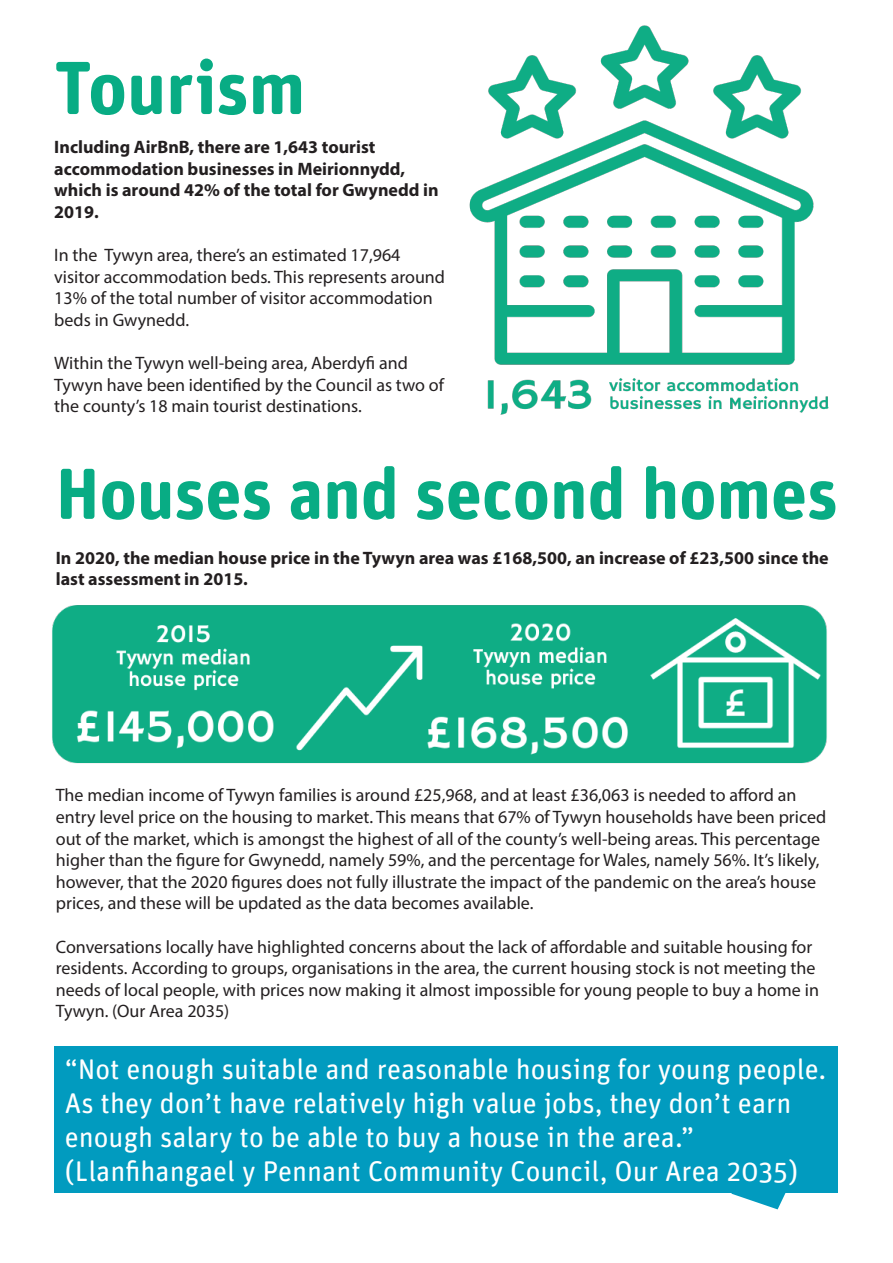
<style>
.page{position:relative;width:893px;height:1263px;background:#fff}
.page>*{position:absolute;margin:0;border:0;box-sizing:border-box;transform-origin:0 0}
.t1{font:700 75px "Unit Rounded Pro";color:#08ac84}
.t2{font:700 72px "Unit Rounded Pro";color:#08ac84}
.t3{font:28.5px/34.2px "Unit Rounded Pro";color:#fff}
.t4{font:18px/21.6px "Myriad Pro";color:#231f20}
.t5{font:700 18px/21.6px "Myriad Pro";color:#231f20}
</style>
<div class="page">
<img style="left:469px;top:25px;width:360px;height:390px">
<img style="left:52px;top:605px;width:775px;height:159px">
<svg style="left:731px;top:1193px;width:55px;height:16px"></svg>
<div style="left:54px;top:1046px;width:784px;height:147px;background:#019bbf"></div>
<p class="t1" style="left:54px;top:34px;width:253px">Tourism</p>
<p class="t5" style="left:54px;top:136px;width:386px">Including AirBnB, there are 1,643 tourist accommodation businesses in Meirionnydd, which is around 42% of the total for Gwynedd in 2019.</p>
<p class="t4" style="left:54px;top:244px;width:392px">In the Tywyn area, there’s an estimated 17,964 visitor accommodation beds. This represents around 13% of the total number of visitor accommodation beds in Gwynedd.</p>
<p class="t4" style="left:54px;top:352px;width:391px">Within the Tywyn well-being area, Aberdyfi and<br>Tywyn have been identified by the Council as two of the county’s 18 main tourist destinations.</p>
<p class="t2" style="left:56px;top:442px;width:784px">Houses and second homes</p>
<p class="t5" style="left:56px;top:546px;width:774px">In 2020, the median house price in the Tywyn area was £168,500, an increase of £23,500 since the last assessment in 2015.</p>
<p class="t4" style="left:56px;top:784px;width:772px">The median income of Tywyn families is around £25,968, and at least £36,063 is needed to afford an entry level price on the housing to market. This means that 67% of Tywyn households have been priced out of the market, which is amongst the highest of all of the county’s well-being areas. This percentage higher than the figure for Gwynedd, namely 59%, and the percentage for Wales, namely 56%. It’s likely, however, that the 2020 figures does not fully illustrate the impact of the pandemic on the area’s house prices, and these will be updated as the data becomes available.</p>
<p class="t4" style="left:56px;top:935px;width:765px">Conversations locally have highlighted concerns about the lack of affordable and suitable housing for residents. According to groups, organisations in the area, the current housing stock is not meeting the needs of local people, with prices now making it almost impossible for young people to buy a home in Tywyn. (Our Area 2035)</p>
<p class="t3" style="left:65px;top:1050px;width:763px">“Not enough suitable and reasonable housing for young people.<br>As they don’t have relatively high value jobs, they don’t earn enough salary to be able to buy a house in the area.”</p>
<p class="t3" style="left:65px;top:1153px;width:735px">(Llanfihangael y Pennant Community Council, Our Area 2035)</p>
</div>
